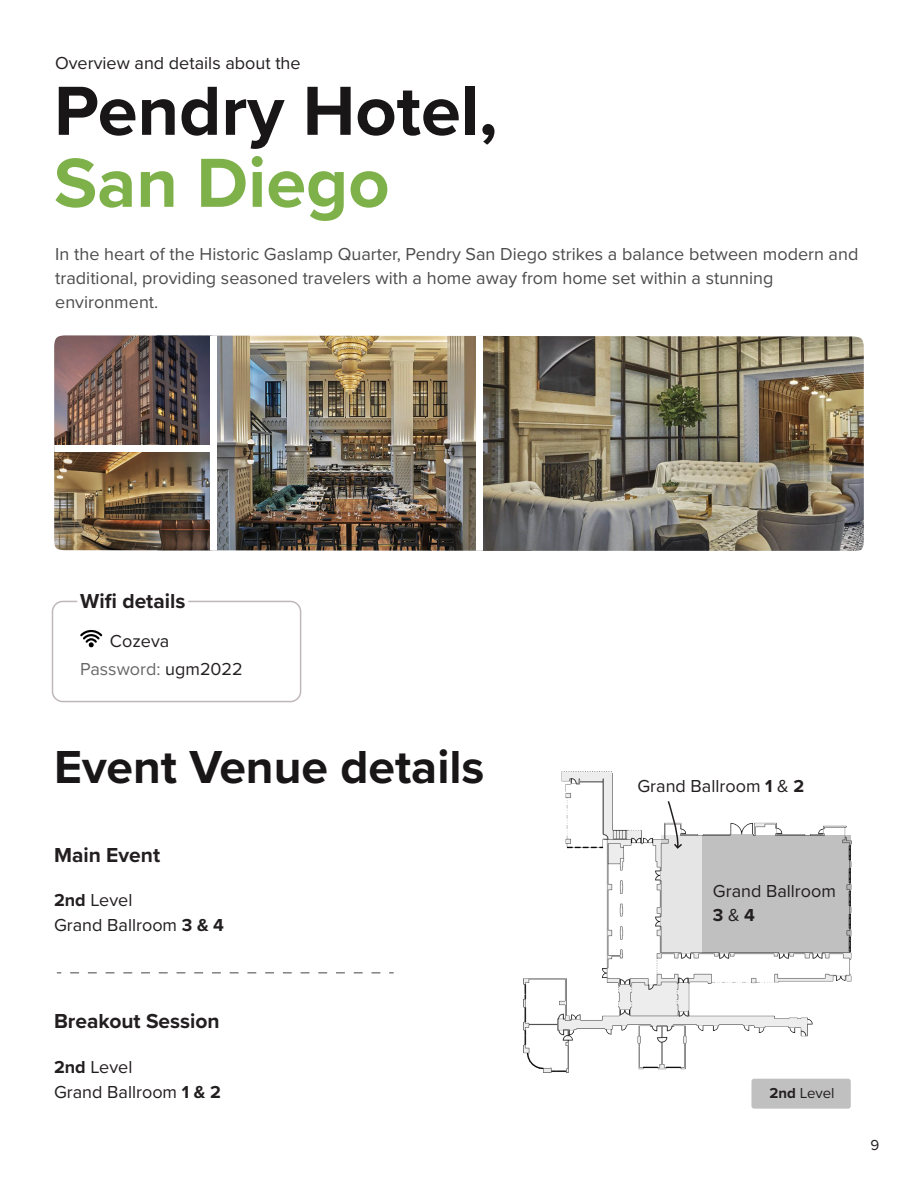
<style>
.page{position:relative;width:918px;height:1188px;background:#fff}
.page>*{position:absolute;margin:0;border:0;box-sizing:border-box;transform-origin:0 0}
.t1{font:700 72px "Proxima Nova";color:#191617}
.t2{font:700 72px "Proxima Nova";color:#7eb149}
.t3{font:700 48px "Proxima Nova";color:#191617}
.t4{font:700 21px "Proxima Nova";color:#231f20}
.t5{font:18px/24px "Proxima Nova";color:#4d4c4d}
.t6{font:18px/25.7px "Proxima Nova";color:#231f20}
.t7{font:15px "Proxima Nova";color:#231f20}
.s1{color:#686869}
.s2{font-weight:700}
</style>
<div class="page">
<div style="left:751px;top:1079px;width:100px;height:30px;background:#c0c0c1;border-radius:3px"></div>
<img style="left:524px;top:771px;width:327px;height:302px">
<div style="left:702px;top:835px;width:148px;height:118px;background:#c0c0c1"></div>
<img style="left:157px;top:336px;width:320px;height:215px">
<img style="left:54px;top:335px;width:156px;height:110px">
<img style="left:54px;top:451px;width:156px;height:99px">
<div style="left:210px;top:335px;width:6px;height:216px;background:#fff"></div>
<div style="left:54px;top:445px;width:161px;height:6px;background:#fff"></div>
<img style="left:483px;top:336px;width:381px;height:215px">
<svg style="left:667px;top:800px;width:17px;height:35px"></svg>
<div style="left:661px;top:835px;width:41px;height:118px;background:#e5e5e5"></div>
<svg style="left:70px;top:972px;width:324px;height:2px"></svg>
<svg style="left:80px;top:630px;width:22px;height:17px"></svg>
<div style="left:52px;top:601px;width:249px;height:101px;border:2px solid #bfb7ba;border-radius:10px"></div>
<p class="t6" style="left:55px;top:49px;width:247px">Overview and details about the</p>
<h1 class="t1" style="left:54px;top:57px;width:445px">Pendry Hotel,</h1>
<h1 class="t2" style="left:54px;top:129px;width:337px">San Diego</h1>
<p class="t5" style="left:55px;top:242px;width:805px">In the heart of the Historic Gaslamp Quarter, Pendry San Diego strikes a balance between modern and traditional, providing seasoned travelers with a home away from home set within a stunning environment.</p>
<p class="t4" style="left:80px;top:585px;width:107px">Wifi details</p>
<p class="t6" style="left:80px;top:625px;width:164px;line-height:28.7px;text-indent:30px">Cozeva<br><span class="s1">Password:</span> ugm2022</p>
<h2 class="t3" style="left:54px;top:731px;width:432px">Event Venue details</h2>
<p class="t4" style="left:54px;top:840px;width:108px">Main Event</p>
<p class="t6" style="left:54px;top:886px;width:171px"><span class="s2">2nd</span> Level<br>Grand Ballroom <span class="s2">3 &amp; 4</span></p>
<p class="t4" style="left:54px;top:1005px;width:167px">Breakout Session</p>
<p class="t6" style="left:54px;top:1053px;width:168px"><span class="s2">2nd</span> Level<br>Grand Ballroom <span class="s2">1 &amp; 2</span></p>
<p class="t6" style="left:637px;top:772px;width:168px">Grand Ballroom <span class="s2">1</span> &amp; <span class="s2">2</span></p>
<p class="t6" style="left:713px;top:879px;width:125px;line-height:24px">Grand Ballroom<br><span class="s2">3</span> &amp; <span class="s2">4</span></p>
<p class="t7" style="left:769px;top:1081px;width:67px"><span class="s2">2nd</span> Level</p>
<p class="t7" style="left:871px;top:1134px;width:10px">9</p>
</div>
